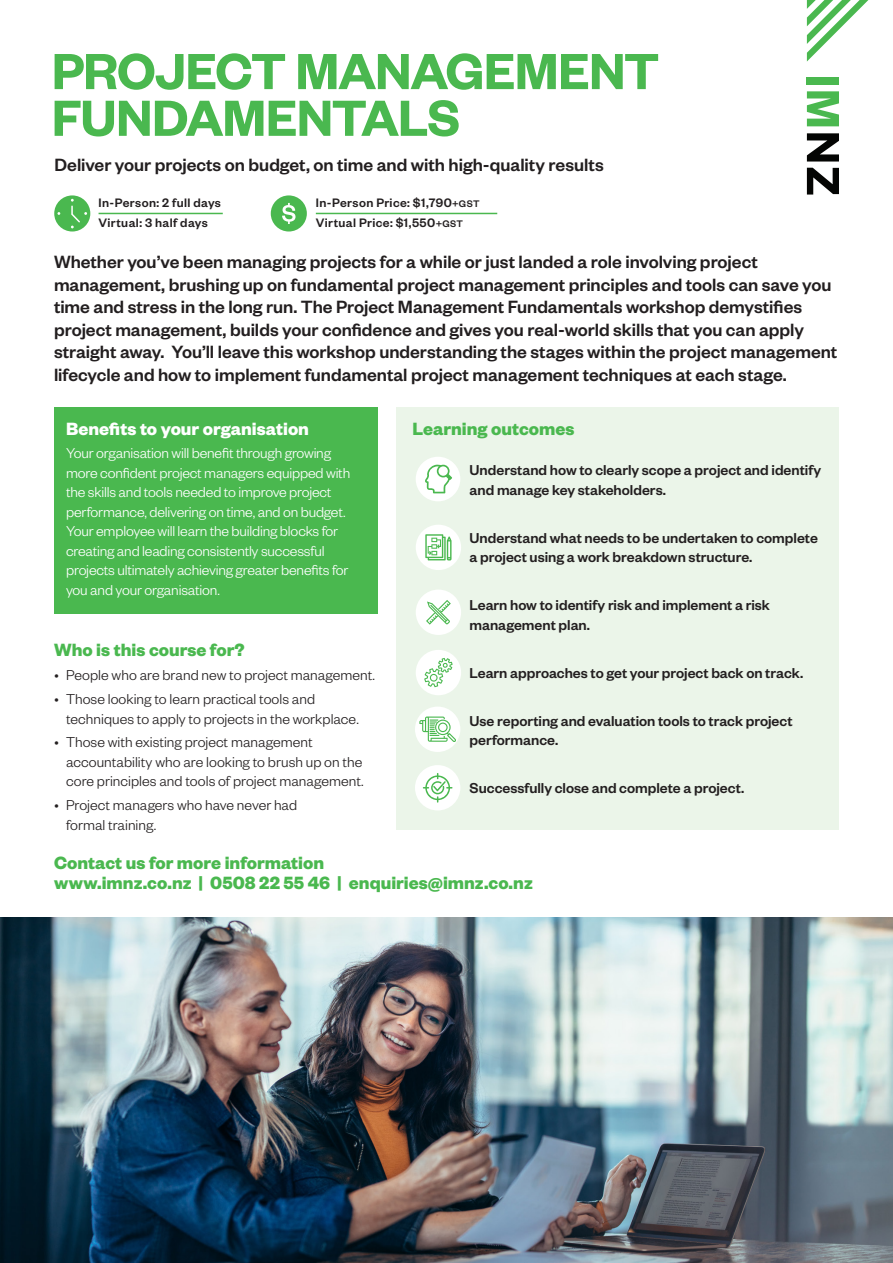
<style>
.page{position:relative;width:893px;height:1263px;background:#fff}
.page>*{position:absolute;margin:0;border:0;box-sizing:border-box;transform-origin:0 0}
.Page_heading{font:600 55.65px/46.7px "Founders Grotesk";letter-spacing:-.02em;color:#4ab84f}
.Overview_copy{font:500 19.5px/22.5px "Founders Grotesk";color:#231f20}
.Course_heading_L1{font:700 19.5px "Founders Grotesk";color:#4ab84f}
.Course_heading_L1-2{font:700 19.5px "Founders Grotesk";color:#fff}
.Body_copy_bullets{font:500 15.75px/19.5px "Founders Grotesk";color:#231f20}
.Body_copy{font:300 15.75px/19.5px "Founders Grotesk";letter-spacing:-.01em;color:#fff}
.t1{font:300 15.75px/19.5px "Founders Grotesk";color:#231f20}
.Duration__Level__Cos{font:500 13.5px "Founders Grotesk";letter-spacing:.03em;color:#231f20}
.s1{font-size:10.5px}
</style>
<div class="page">
<div style="left:56px;top:197px;width:33px;height:33px;background:#4ab84f;border-radius:50%"></div>
<div style="left:54px;top:195px;width:36px;height:36px;border:3px solid #4ab84f;border-radius:50%"></div>
<svg style="left:70px;top:199px;width:17px;height:29px"></svg>
<hr style="left:99px;top:213px;width:124px;height:1px;background:#4ab84f">
<div style="left:272px;top:197px;width:33px;height:33px;background:#4ab84f;border-radius:50%"></div>
<div style="left:271px;top:195px;width:36px;height:36px;border:3px solid #4ab84f;border-radius:50%"></div>
<svg style="left:282px;top:203px;width:13px;height:21px"></svg>
<hr style="left:316px;top:213px;width:181px;height:1px;background:#4ab84f">
<div style="left:54px;top:407px;width:324px;height:206px;background:#4ab84f"></div>
<img style="left:0;top:917px;width:893px;height:346px">
<div style="left:807px;top:77px;width:32px;height:8px;background:#4ab84f"></div>
<svg style="left:807px;top:91px;width:32px;height:35px"></svg>
<svg style="left:807px;top:133px;width:32px;height:29px"></svg>
<svg style="left:807px;top:168px;width:32px;height:27px"></svg>
<svg style="left:807px;top:0;width:61px;height:62px"></svg>
<div style="left:396px;top:407px;width:443px;height:422px;background:#ebf5e9"></div>
<div style="left:415px;top:707px;width:45px;height:45px;background:#fff;border-radius:50%"></div>
<svg style="left:419px;top:716px;width:37px;height:26px"></svg>
<div style="left:415px;top:765px;width:45px;height:45px;background:#fff;border-radius:50%"></div>
<svg style="left:423px;top:773px;width:29px;height:30px"></svg>
<div style="left:416px;top:650px;width:45px;height:45px;background:#fff;border-radius:50%"></div>
<svg style="left:424px;top:658px;width:29px;height:29px"></svg>
<div style="left:416px;top:525px;width:45px;height:45px;background:#fff;border-radius:50%"></div>
<svg style="left:425px;top:534px;width:26px;height:26px"></svg>
<div style="left:416px;top:590px;width:45px;height:45px;background:#fff;border-radius:50%"></div>
<svg style="left:426px;top:600px;width:25px;height:25px"></svg>
<div style="left:416px;top:457px;width:44px;height:44px;background:#fff;border-radius:50%"></div>
<svg style="left:425px;top:464px;width:27px;height:29px"></svg>
<p class="Page_heading" style="left:52px;top:45px;width:609px">PROJECT MANAGEMENT<br>FUNDAMENTALS</p>
<p class="Overview_copy" style="left:55px;top:153px;width:551px">Deliver your projects on budget, on time and with high-quality results</p>
<p class="Duration__Level__Cos" style="left:316px;top:195px;width:165px">In-Person Price: $1,790<span class="s1">+GST</span></p>
<p class="Duration__Level__Cos" style="left:316px;top:214px;width:149px">Virtual Price: $1,550<span class="s1">+GST</span></p>
<p class="Overview_copy" style="left:54px;top:250px;width:785px">Whether you’ve been managing projects for a while or just landed a role involving project management, brushing up on fundamental project management principles and tools can save you time and stress in the long run. The Project Management Fundamentals workshop demystifies project management, builds your confidence and gives you real-world skills that you can apply straight away. You’ll leave this workshop understanding the stages within the project management lifecycle and how to implement fundamental project management techniques at each stage.</p>
<p class="Duration__Level__Cos" style="left:99px;top:195px;width:124px">In-Person: 2 full days</p>
<p class="Duration__Level__Cos" style="left:99px;top:215px;width:111px">Virtual: 3 half days</p>
<p class="Course_heading_L1-2" style="left:66px;top:416px;width:244px">Benefits to your organisation</p>
<p class="Body_copy" style="left:66px;top:443px;width:286px">Your organisation will benefit through growing more confident project managers equipped with the skills and tools needed to improve project performance, delivering on time, and on budget.<br>Your employee will learn the building blocks for creating and leading consistently successful projects ultimately achieving greater benefits for you and your organisation.</p>
<p class="Course_heading_L1" style="left:54px;top:638px;width:192px">Who is this course for?</p>
<p class="t1" style="left:54px;top:665px;width:322px">• People who are brand new to project management.</p>
<p class="t1" style="left:66px;top:688px;width:294px;text-indent:-12px">• Those looking to learn practical tools and techniques to apply to projects in the workplace.</p>
<p class="t1" style="left:66px;top:732px;width:299px;text-indent:-12px">• Those with existing project management accountability who are looking to brush up on the core principles and tools of project management.</p>
<p class="t1" style="left:66px;top:794px;width:233px;text-indent:-12px">• Project managers who have never had formal training.</p>
<p class="Course_heading_L1" style="left:54px;top:850px;width:272px">Contact us for more information</p>
<p class="Course_heading_L1" style="left:412px;top:416px;width:163px">Learning outcomes</p>
<p class="Body_copy_bullets" style="left:470px;top:459px;width:353px">Understand how to clearly scope a project and identify and manage key stakeholders.</p>
<p class="Body_copy_bullets" style="left:470px;top:527px;width:350px">Understand what needs to be undertaken to complete a project using a work breakdown structure.</p>
<p class="Body_copy_bullets" style="left:470px;top:594px;width:302px">Learn how to identify risk and implement a risk management plan.</p>
<p class="Body_copy_bullets" style="left:470px;top:662px;width:335px">Learn approaches to get your project back on track.</p>
<p class="Body_copy_bullets" style="left:470px;top:710px;width:324px">Use reporting and evaluation tools to track project performance.</p>
<p class="Body_copy_bullets" style="left:470px;top:777px;width:276px">Successfully close and complete a project.</p>
<p class="Course_heading_L1" style="left:54px;top:871px;width:480px">www.imnz.co.nz | 0508 22 55 46 | enquiries@imnz.co.nz</p>
</div>
